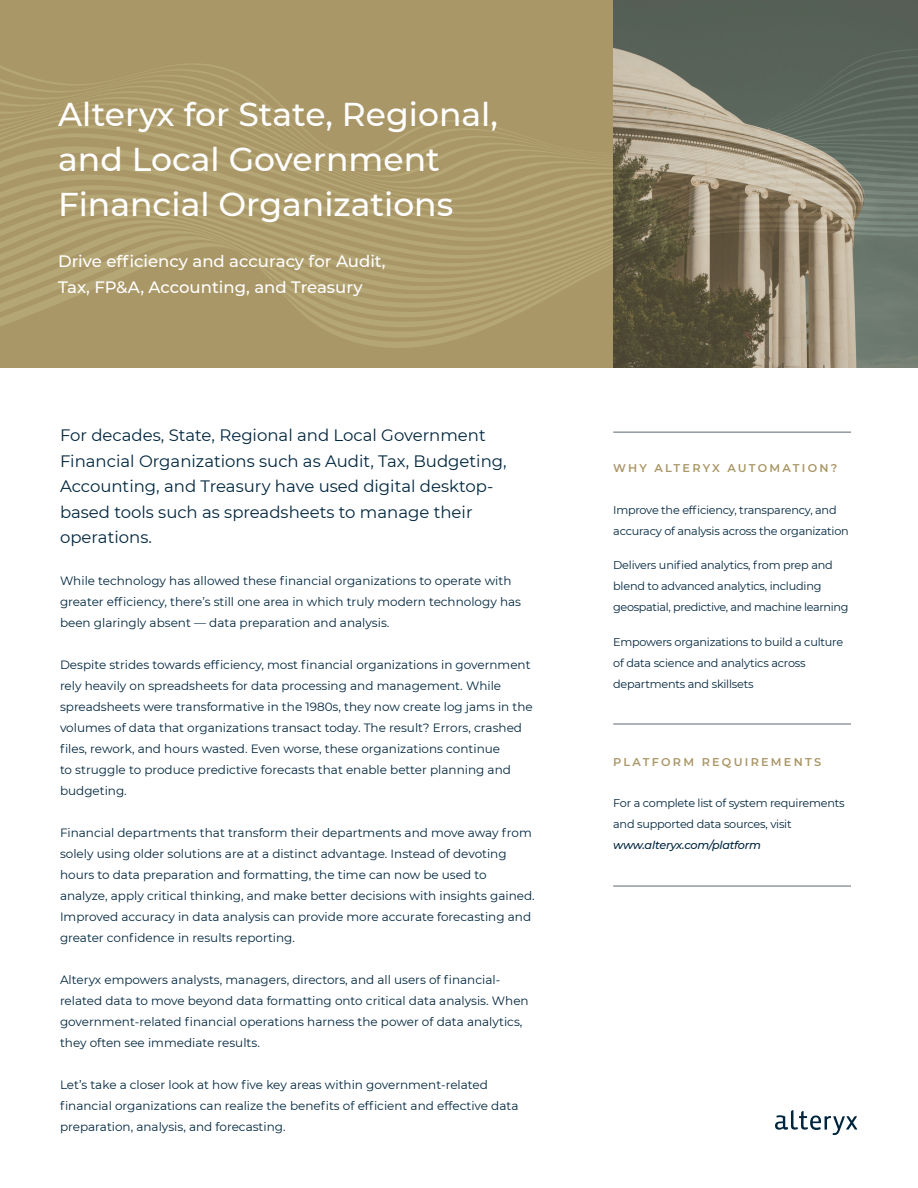
<style>
.page{position:relative;width:918px;height:1188px;background:#fff}
.page>*{position:absolute;margin:0;border:0;box-sizing:border-box;transform-origin:0 0}
.t1{font:500 33px/45px "Montserrat";color:#fff}
.t2{font:16.5px/25.5px "Montserrat";color:#00263e}
.t3{font:500 16.5px/25.5px "Montserrat";color:#fff}
.t4{font:12px/21px "Montserrat";color:#00263e}
.t5{font:11.25px/21px "Montserrat";letter-spacing:-.02em;color:#00263e}
.t6{font:600 11.25px "Montserrat";letter-spacing:.2em;color:#aa9767}
.t7{font:italic 500 11.25px "Montserrat";letter-spacing:-.02em;color:#00263e}
</style>
<div class="page">
<svg style="left:775px;top:1110px;width:82px;height:25px"></svg>
<hr style="left:613px;top:432px;width:238px;height:1px;background:#5b6771">
<hr style="left:613px;top:724px;width:238px;height:1px;background:#5b6771">
<hr style="left:613px;top:886px;width:238px;height:1px;background:#5b6771">
<svg style="left:0;top:354px;width:918px;height:14px;background:#998b64"></svg>
<svg style="left:0;top:338px;width:918px;height:16px;background:#998b64"></svg>
<svg style="left:0;top:322px;width:918px;height:16px;background:#998b65"></svg>
<svg style="left:0;top:307px;width:918px;height:15px;background:#998c65"></svg>
<svg style="left:0;top:296px;width:918px;height:11px;background:#9a8d66"></svg>
<svg style="left:0;top:287px;width:918px;height:9px;background:#9c8f68"></svg>
<svg style="left:0;top:279px;width:918px;height:8px;background:#9d9069"></svg>
<svg style="left:0;top:271px;width:918px;height:8px;background:#9e916a"></svg>
<svg style="left:0;top:262px;width:918px;height:9px;background:#9e906a"></svg>
<svg style="left:0;top:254px;width:918px;height:8px;background:#9d9069"></svg>
<svg style="left:0;top:244px;width:918px;height:10px;background:#9d9069"></svg>
<svg style="left:0;top:234px;width:918px;height:10px;background:#9e916a"></svg>
<svg style="left:0;top:225px;width:918px;height:9px;background:#9f916a"></svg>
<svg style="left:0;top:217px;width:918px;height:8px;background:#9f916a"></svg>
<svg style="left:0;top:210px;width:918px;height:7px;background:#a0926a"></svg>
<svg style="left:0;top:203px;width:918px;height:7px;background:#a0926b"></svg>
<svg style="left:0;top:196px;width:918px;height:7px;background:#a2946d"></svg>
<svg style="left:0;top:190px;width:918px;height:6px;background:#a3946d"></svg>
<svg style="left:0;top:184px;width:918px;height:6px;background:#a4966f"></svg>
<svg style="left:0;top:178px;width:918px;height:6px;background:#a69871"></svg>
<svg style="left:0;top:172px;width:918px;height:6px;background:#a89a73"></svg>
<svg style="left:0;top:165px;width:918px;height:7px;background:#a99c75"></svg>
<svg style="left:0;top:157px;width:918px;height:8px;background:#a89a74"></svg>
<svg style="left:0;top:0;width:918px;height:157px;background:#988d68"></svg>
<h1 class="t1" style="left:58px;top:91px;width:441px">Alteryx for State, Regional, and Local Government<br>Financial Organizations</h1>
<h2 class="t3" style="left:58px;top:248px;width:329px">Drive efficiency and accuracy for Audit,<br>Tax, FP&amp;A, Accounting, and Treasury</h2>
<h2 class="t2" style="left:60px;top:422px;width:448px">For decades, State, Regional and Local Government Financial Organizations such as Audit, Tax, Budgeting, Accounting, and Treasury have used digital desktop&shy;based tools such as spreadsheets to manage their operations.</h2>
<p class="t4" style="left:60px;top:570px;width:463px">While technology has allowed these financial organizations to operate with greater efficiency, there’s still one area in which truly modern technology has been glaringly absent — data preparation and analysis.</p>
<p class="t4" style="left:60px;top:654px;width:474px">Despite strides towards efficiency, most financial organizations in government rely heavily on spreadsheets for data processing and management. While spreadsheets were transformative in the 1980s, they now create log jams in the volumes of data that organizations transact today. The result? Errors, crashed files, rework, and hours wasted. Even worse, these organizations continue<br>to struggle to produce predictive forecasts that enable better planning and budgeting.</p>
<p class="t4" style="left:60px;top:822px;width:476px">Financial departments that transform their departments and move away from solely using older solutions are at a distinct advantage. Instead of devoting hours to data preparation and formatting, the time can now be used to analyze, apply critical thinking, and make better decisions with insights gained.<br>Improved accuracy in data analysis can provide more accurate forecasting and greater confidence in results reporting.</p>
<p class="t4" style="left:60px;top:969px;width:470px">Alteryx empowers analysts, managers, directors, and all users of financial&shy;related data to move beyond data formatting onto critical data analysis. When government-related financial operations harness the power of data analytics, they often see immediate results.</p>
<p class="t4" style="left:60px;top:1074px;width:460px">Let’s take a closer look at how five key areas within government-related financial organizations can realize the benefits of efficient and effective data preparation, analysis, and forecasting.</p>
<p class="t6" style="left:613px;top:460px;width:226px">WHY ALTERYX AUTOMATION?</p>
<p class="t5" style="left:613px;top:499px;width:237px">Improve the efficiency, transparency, and accuracy of analysis across the organization</p>
<p class="t5" style="left:613px;top:554px;width:237px">Delivers unified analytics, from prep and blend to advanced analytics, including geospatial, predictive, and machine learning</p>
<p class="t5" style="left:613px;top:631px;width:231px">Empowers organizations to build a culture of data science and analytics across departments and skillsets</p>
<p class="t6" style="left:613px;top:754px;width:209px">PLATFORM REQUIREMENTS</p>
<p class="t5" style="left:613px;top:792px;width:233px">For a complete list of system requirements and supported data sources, visit</p>
<p class="t7" style="left:613px;top:837px;width:149px">www.alteryx.com/platform</p>
</div>
